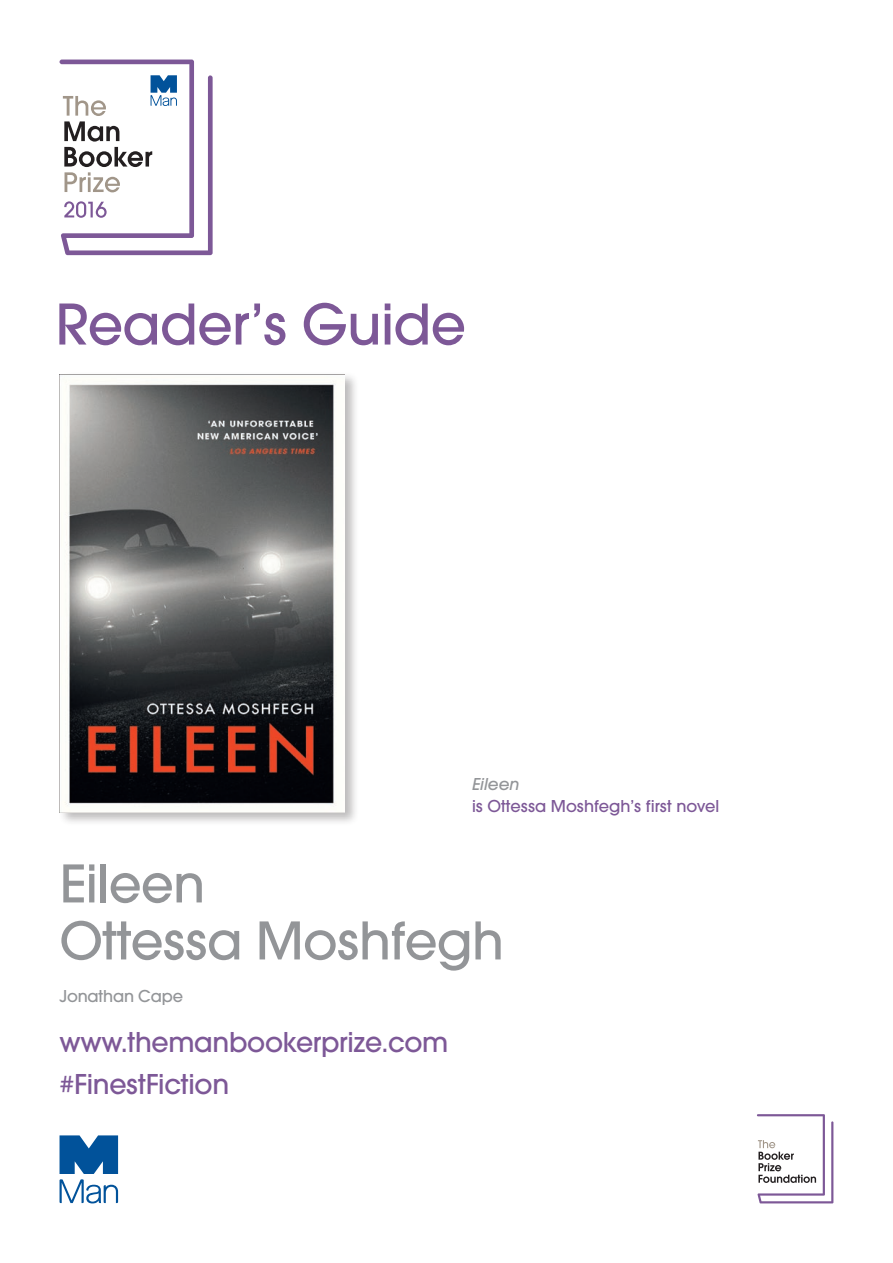
<style>
.page{position:relative;width:893px;height:1263px;background:#fff}
.page>*{position:absolute;margin:0;border:0;box-sizing:border-box;transform-origin:0 0}
.t1{font:500 61.5px "Avant Garde Gothic Itc T";letter-spacing:-.01em;color:#7d5897}
.t2{font:500 57px/57px "Avant Garde Gothic Itc T";letter-spacing:-.01em;color:#939598}
.t3{font:500 30px/42px "Avant Garde Gothic Itc T";letter-spacing:-.01em;color:#7d5897}
.t4{font:500 18px "Avant Garde Gothic Itc T";color:#7d5897}
.t5{font:500 18px "Avant Garde Gothic Itc T";letter-spacing:-.01em;color:#939598}
.t6{font:italic 500 18px "Avant Garde Gothic Itc T";color:#939598}
</style>
<div class="page">
<svg style="left:60px;top:1135px;width:58px;height:68px"></svg>
<svg style="left:757px;top:1114px;width:76px;height:89px"></svg>
<svg style="left:60px;top:60px;width:153px;height:195px"></svg>
<div style="left:58px;top:371px;width:301px;height:455px;background:#231f20;opacity:.3"></div>
<img style="left:60px;top:374px;width:284px;height:438px">
<h1 class="t1" style="left:55px;top:288px;width:412px">Reader’s Guide</h1>
<p class="t6" style="left:472px;top:773px;width:49px">Eileen</p>
<p class="t4" style="left:472px;top:796px;width:249px">is Ottessa Moshfegh’s first novel</p>
<h2 class="t2" style="left:60px;top:855px;width:446px">Eileen<br>Ottessa Moshfegh</h2>
<p class="t5" style="left:60px;top:985px;width:125px">Jonathan Cape</p>
<p class="t3" style="left:60px;top:1021px;width:390px">www.themanbookerprize.com #FinestFiction</p>
</div>
